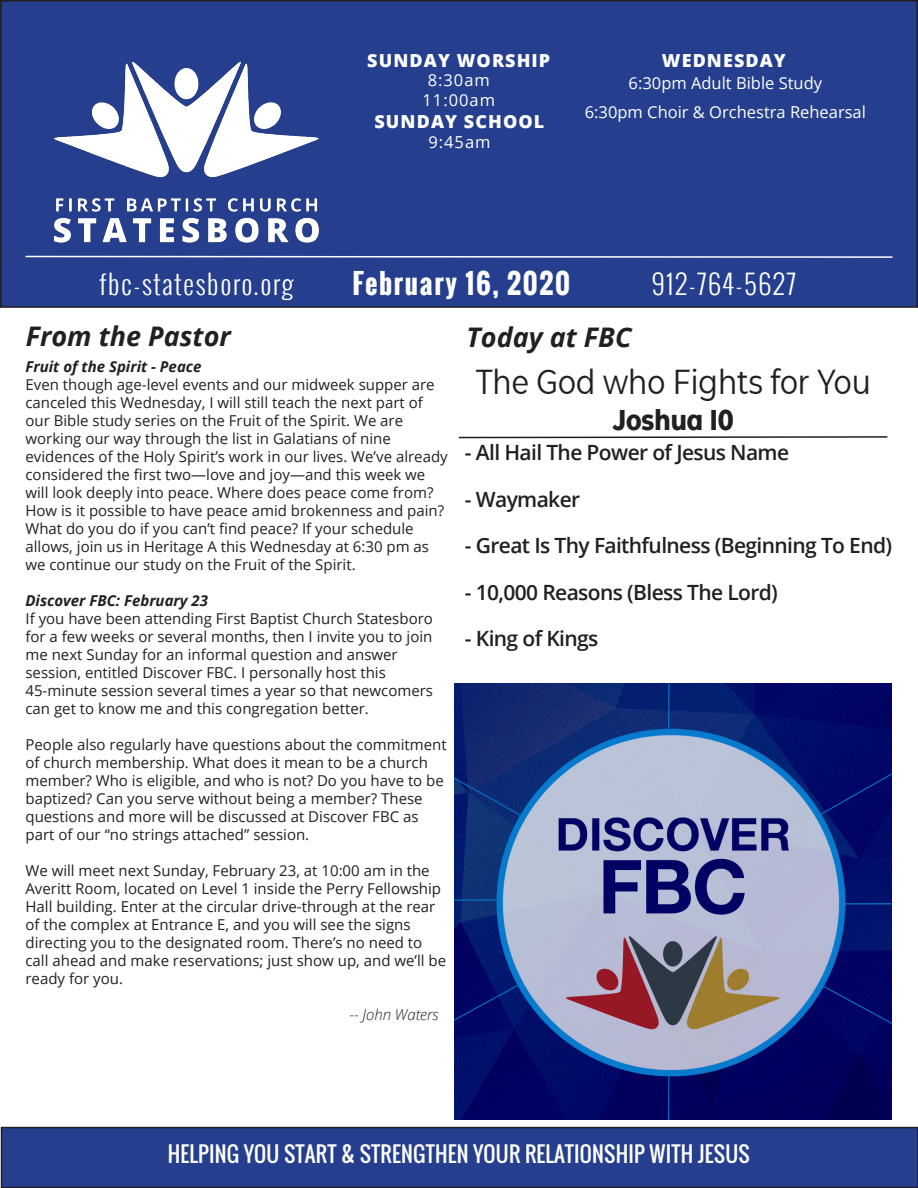
<style>
.page{position:relative;width:918px;height:1188px;background:#fff}
.page>*{position:absolute;margin:0;border:0;box-sizing:border-box;transform-origin:0 0}
.t1{font:condensed 34.5px "CMG Sans";color:#231f20}
.t2{font:700 condensed 28.5px "CMG Sans";color:#231f20}
.t3{font:300 27px "Oswald";letter-spacing:.06em;color:#fff}
.t4{font:italic 700 27px "Open Sans";color:#231f20}
.t5{font:700 27px "Oswald";letter-spacing:.06em;color:#fff}
.t6{font:600 21px "Open Sans";letter-spacing:-.03em;color:#231f20}
.t7{font:21px "Oswald";letter-spacing:.01em;color:#fff}
.t8{font:800 18px "Open Sans";letter-spacing:.06em;color:#fff}
.t9{font:16.5px "Open Sans";color:#fff}
.t10{font:15px/18px "Open Sans";color:#231f20}
.t11{font:italic 700 15px "Open Sans";color:#231f20}
.t12{font:italic 300 15px "Open Sans";color:#231f20}
</style>
<div class="page">
<div style="left:1px;top:1px;width:916px;height:306px;background:#253f8e"></div>
<div style="left:0;top:0;width:918px;height:308px;border:2px solid #231f20"></div>
<div style="left:2px;top:1128px;width:916px;height:60px;background:#253f8e"></div>
<div style="left:1px;top:1127px;width:917px;height:61px;border:2px solid #231f20"></div>
<img style="left:54px;top:61px;width:265px;height:182px">
<svg style="left:25px;top:255px;width:868px;height:3px"></svg>
<svg style="left:458px;top:436px;width:430px;height:3px"></svg>
<img style="left:454px;top:683px;width:438px;height:437px">
<p class="t8" style="left:367px;top:46px;width:185px">SUNDAY WORSHIP</p>
<p class="t8" style="left:662px;top:46px;width:125px">WEDNESDAY</p>
<p class="t9" style="left:428px;top:69px;width:64px">8:30am</p>
<p class="t9" style="left:423px;top:89px;width:74px">11:00am</p>
<p class="t8" style="left:374px;top:108px;width:171px">SUNDAY SCHOOL</p>
<p class="t9" style="left:428px;top:131px;width:64px">9:45am</p>
<p class="t9" style="left:629px;top:72px;width:195px">6:30pm Adult Bible Study</p>
<p class="t9" style="left:585px;top:100px;width:283px">6:30pm Choir &amp; Orchestra Rehearsal</p>
<p class="t5" style="left:353px;top:263px;width:219px">February 16, 2020</p>
<p class="t3" style="left:99px;top:265px;width:195px">fbc-statesboro.org</p>
<p class="t3" style="left:652px;top:265px;width:146px">912-764-5627</p>
<p class="t4" style="left:467px;top:318px;width:166px">Today at FBC</p>
<p class="t4" style="left:26px;top:317px;width:207px">From the Pastor</p>
<p class="t11" style="left:26px;top:356px;width:178px">Fruit of the Spirit - Peace</p>
<p class="t10" style="left:26px;top:376px;width:411px">Even though age-level events and our midweek supper are canceled this Wednesday, I will still teach the next part of our Bible study series on the Fruit of the Spirit. We are</p>
<p class="t10" style="left:26px;top:430px;width:367px">working our way through the list in Galatians of nine</p>
<p class="t10" style="left:26px;top:448px;width:424px">evidences of the Holy Spirit’s work in our lives. We’ve already considered the first two—love and joy—and this week we will look deeply into peace. Where does peace come from?<br>How is it possible to have peace amid brokenness and pain?<br>What do you do if you can’t find peace? If your schedule</p>
<p class="t10" style="left:26px;top:538px;width:405px">allows, join us in Heritage A this Wednesday at 6:30 pm as we continue our study on the Fruit of the Spirit.</p>
<p class="t11" style="left:26px;top:590px;width:184px">Discover FBC: February 23</p>
<p class="t10" style="left:26px;top:610px;width:409px;text-align:justify">If you have been attending First Baptist Church Statesboro for a few weeks or several months, then I invite you to join me next Sunday for an informal question and answer</p>
<p class="t10" style="left:26px;top:664px;width:362px">session, entitled Discover FBC. I personally host this</p>
<p class="t10" style="left:26px;top:682px;width:409px">45-minute session several times a year so that newcomers can get to know me and this congregation better.</p>
<p class="t10" style="left:26px;top:736px;width:423px">People also regularly have questions about the commitment of church membership. What does it mean to be a church member? Who is eligible, and who is not? Do you have to be baptized? Can you serve without being a member? These questions and more will be discussed at Discover FBC as part of our “no strings attached” session.</p>
<p class="t10" style="left:26px;top:862px;width:422px">We will meet next Sunday, February 23, at 10:00 am in the Averitt Room, located on Level 1 inside the Perry Fellowship Hall building. Enter at the circular drive-through at the rear of the complex at Entrance E, and you will see the signs directing you to the designated room. There’s no need to call ahead and make reservations; just show up, and we’ll be ready for you.</p>
<p class="t12" style="left:350px;top:1005px;width:91px">-- John Waters</p>
<p class="t1" style="left:476px;top:361px;width:396px">The God who Fights for You</p>
<p class="t2" style="left:613px;top:402px;width:122px">Joshua 10</p>
<p class="t6" style="left:465px;top:438px;width:326px">- All Hail The Power of Jesus Name</p>
<p class="t6" style="left:465px;top:485px;width:117px">- Waymaker</p>
<p class="t6" style="left:465px;top:531px;width:429px">- Great Is Thy Faithfulness (Beginning To End)</p>
<p class="t6" style="left:465px;top:578px;width:315px">- 10,000 Reasons (Bless The Lord)</p>
<p class="t6" style="left:465px;top:624px;width:135px">- King of Kings</p>
<p class="t7" style="left:168px;top:1138px;width:583px">HELPING YOU START &amp; STRENGTHEN YOUR RELATIONSHIP WITH JESUS</p>
</div>
